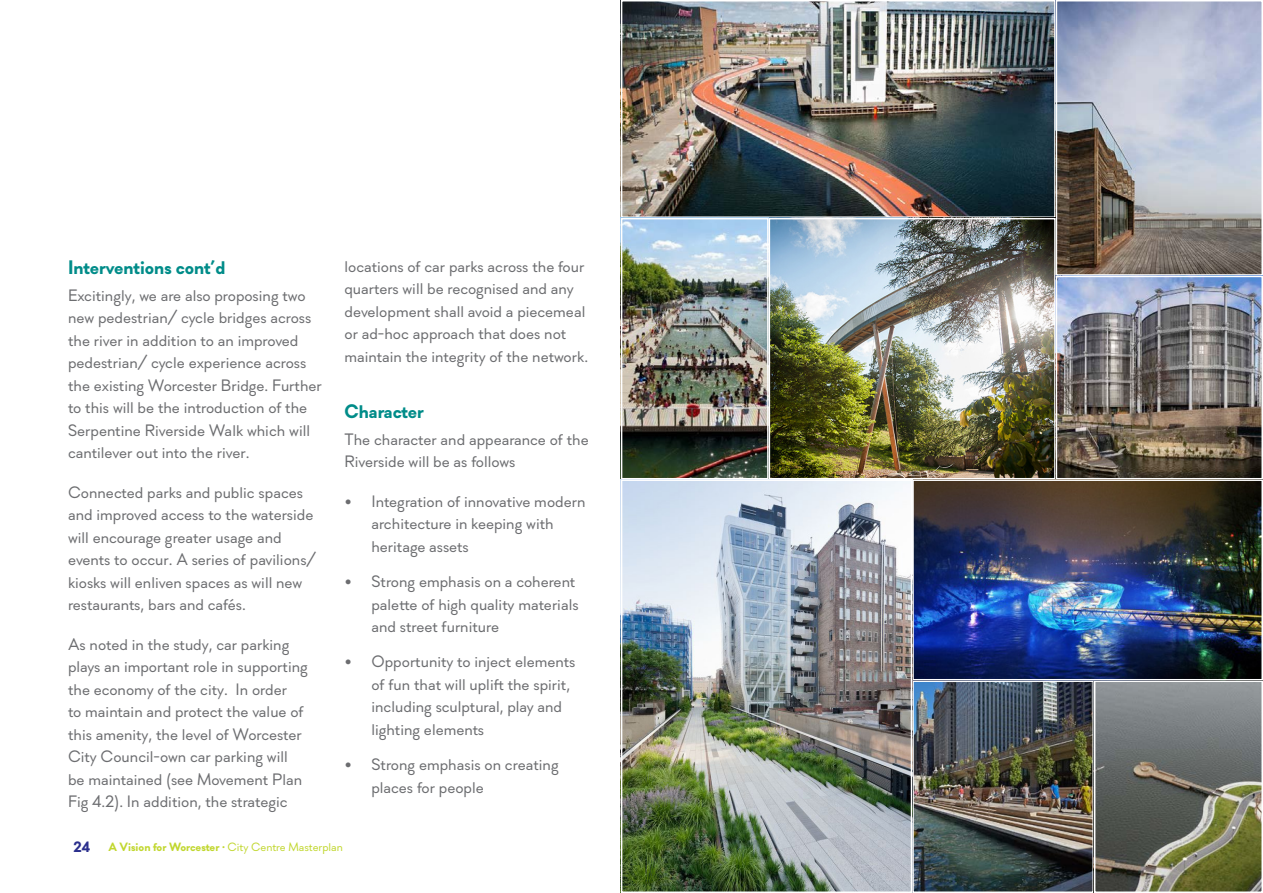
<style>
.page{position:relative;width:1263px;height:893px;background:#fff}
.page>*{position:absolute;margin:0;border:0;box-sizing:border-box;transform-origin:0 0}
.t1{font:700 19.5px "Soin Sans Pro";color:#008c89}
.BODY_TEXT{font:16.5px/22.5px "Soin Sans Pro";color:#6c6d70}
.t2{font:700 15px "Soin Sans Pro";color:#2b2f8d}
.t3{font:700 12px "Soin Sans Pro";color:#c1d72f}
.s1{font-weight:400}
</style>
<div class="page">
<img style="left:623px;top:2px;width:638px;height:889px">
<div style="left:621px;top:0;width:435px;height:218px;border:1px solid #fff"></div>
<div style="left:1056px;top:0;width:207px;height:276px;border:1px solid #fff"></div>
<div style="left:769px;top:218px;width:287px;height:261px;border:1px solid #fff"></div>
<div style="left:621px;top:218px;width:148px;height:261px;border:1px solid #fff"></div>
<div style="left:1056px;top:276px;width:207px;height:203px;border:1px solid #fff"></div>
<div style="left:912px;top:680px;width:182px;height:213px;border:1px solid #fff"></div>
<div style="left:1094px;top:680px;width:169px;height:213px;border:1px solid #fff"></div>
<div style="left:912px;top:479px;width:351px;height:201px;border:1px solid #fff"></div>
<div style="left:621px;top:479px;width:291px;height:414px;border:1px solid #fff"></div>
<p class="t1" style="left:68px;top:255px;width:159px">Interventions cont’d</p>
<p class="BODY_TEXT" style="left:68px;top:284px;width:255px">Excitingly, we are also proposing two new pedestrian/ cycle bridges across the river in addition to an improved pedestrian/ cycle experience across the existing Worcester Bridge. Further to this will be the introduction of the Serpentine Riverside Walk which will cantilever out into the river.</p>
<p class="BODY_TEXT" style="left:68px;top:481px;width:250px">Connected parks and public spaces and improved access to the waterside will encourage greater usage and events to occur. A series of pavilions/ kiosks will enliven spaces as will new restaurants, bars and cafés.</p>
<p class="BODY_TEXT" style="left:68px;top:633px;width:241px">As noted in the study, car parking plays an important role in supporting the economy of the city. In order<br>to maintain and protect the value of this amenity, the level of Worcester City Council-own car parking will be maintained (see Movement Plan Fig 4.2). In addition, the strategic</p>
<p class="t3" style="left:108px;top:839px;width:236px">A Vision for Worcester . <span class="s1">City Centre Masterplan</span></p>
<p class="BODY_TEXT" style="left:344px;top:255px;width:245px">locations of car parks across the four quarters will be recognised and any development shall avoid a piecemeal or ad-hoc approach that does not maintain the integrity of the network.</p>
<p class="t1" style="left:344px;top:399px;width:81px">Character</p>
<p class="BODY_TEXT" style="left:344px;top:428px;width:246px">The character and appearance of the<br>Riverside will be as follows</p>
<p class="BODY_TEXT" style="left:371px;top:490px;width:216px;text-indent:-27px">• Integration of innovative modern architecture in keeping with heritage assets</p>
<p class="BODY_TEXT" style="left:371px;top:571px;width:209px;text-indent:-27px">• Strong emphasis on a coherent palette of high quality materials and street furniture</p>
<p class="BODY_TEXT" style="left:371px;top:651px;width:205px;text-indent:-27px">• Opportunity to inject elements of fun that will uplift the spirit, including sculptural, play and lighting elements</p>
<p class="BODY_TEXT" style="left:371px;top:754px;width:189px;text-indent:-27px">• Strong emphasis on creating places for people</p>
<p class="t2" style="left:73px;top:838px;width:18px">24</p>
</div>
